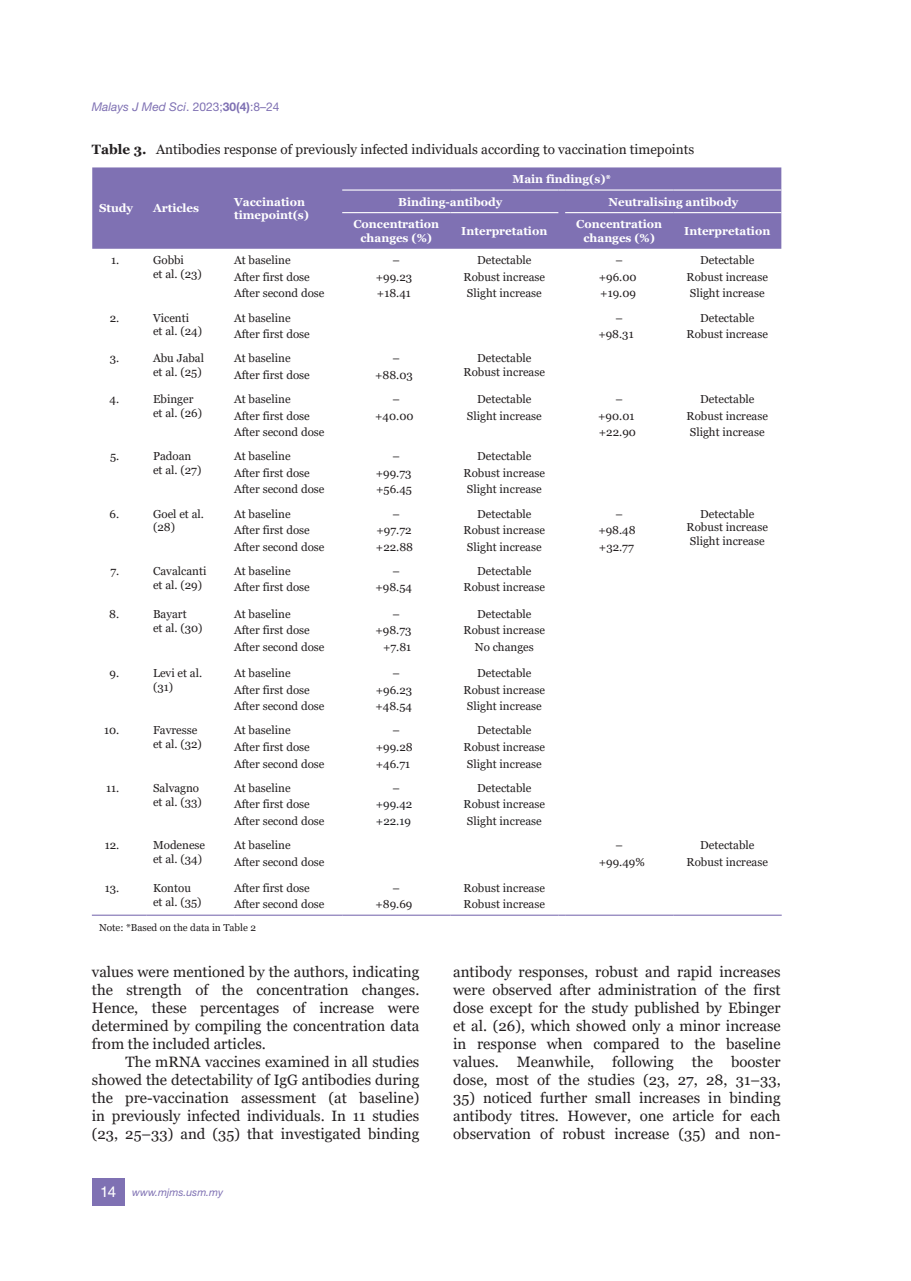
<style>
.page{position:relative;width:911px;height:1281px;background:#fff}
.page>*{position:absolute;margin:0;border:0;box-sizing:border-box;transform-origin:0 0}
.t1{font:15px/18px "Georgia";color:#231f20;text-align:justify}
.t2{font:13.5px "Georgia";color:#231f20}
.t3{font:italic 12px "Helvetica Neue LT Std";color:#7f71b3}
.t4{font:11.55px/16.5px "Georgia";color:#231f20;text-align:center}
.t5{font:700 11.55px/13.8px "Georgia";color:#fff;text-align:center}
.t6{font:11.55px/16.5px "Georgia";color:#202124}
.t7{font:italic 10.5px "Helvetica Neue LT Std";color:#7f71b3}
.t8{font:10.05px "Georgia";color:#231f20}
.s1{font-style:normal}
.s2{font-weight:700;font-style:normal}
.s3{font-weight:700}
.s4{color:#202124}
.s5{font-family:"Helvetica LT Std";font-style:normal;font-size:15px;color:#fff}
</style>
<div class="page">
<div style="left:92px;top:1178px;width:32px;height:27px;background:#7f71b3"></div>
<div style="left:92px;top:167px;width:689px;height:82px;background:#7f71b3"></div>
<hr style="left:342px;top:189px;width:108px;height:1px;background:#fff">
<hr style="left:450px;top:189px;width:108px;height:1px;background:#fff">
<hr style="left:565px;top:189px;width:108px;height:1px;background:#fff">
<hr style="left:673px;top:189px;width:108px;height:1px;background:#fff">
<hr style="left:342px;top:212px;width:108px;height:1px;background:#fff">
<hr style="left:450px;top:212px;width:108px;height:1px;background:#fff">
<hr style="left:565px;top:212px;width:108px;height:1px;background:#fff">
<hr style="left:673px;top:212px;width:108px;height:1px;background:#fff">
<hr style="left:92px;top:914px;width:54px;height:1px;background:#7f71b3">
<hr style="left:146px;top:914px;width:88px;height:1px;background:#7f71b3">
<hr style="left:234px;top:914px;width:108px;height:1px;background:#7f71b3">
<hr style="left:342px;top:914px;width:108px;height:1px;background:#7f71b3">
<hr style="left:450px;top:914px;width:108px;height:1px;background:#7f71b3">
<hr style="left:565px;top:914px;width:108px;height:1px;background:#7f71b3">
<hr style="left:673px;top:914px;width:108px;height:1px;background:#7f71b3">
<p class="t3" style="left:92px;top:100px;width:189px">Malays J Med Sci<span class="s1">. 2023;</span><span class="s2">30(4)</span><span class="s1">:8–24</span></p>
<p class="t2" style="left:92px;top:141px;width:603px"><span class="s3">Table 3.</span> Antibodies response of previously infected individuals according to vaccination timepoints</p>
<p class="t5" style="left:99px;top:201px;width:36px">Study</p>
<p class="t5" style="left:153px;top:201px;width:48px">Articles</p>
<p class="t5" style="left:234px;top:195px;width:76px;text-align:left">Vaccination timepoint(s)</p>
<p class="t5" style="left:512px;top:172px;width:100px">Main finding(s)*</p>
<p class="t5" style="left:398px;top:195px;width:106px">Binding-antibody</p>
<p class="t5" style="left:608px;top:195px;width:131px">Neutralising antibody</p>
<p class="t5" style="left:353px;top:217px;width:87px">Concentration changes (%)</p>
<p class="t5" style="left:461px;top:224px;width:87px">Interpretation</p>
<p class="t5" style="left:576px;top:217px;width:87px">Concentration changes (%)</p>
<p class="t5" style="left:684px;top:224px;width:87px">Interpretation</p>
<p class="t4" style="left:111px;top:252px;width:10px">1.</p>
<p class="t4" style="left:153px;top:253px;width:50px;line-height:13.8px;text-align:left">Gobbi<br>et al. (23)</p>
<p class="t4" style="left:234px;top:252px;width:92px;text-align:left">At baseline<br>After first dose<br>After second dose</p>
<p class="t4" style="left:375px;top:252px;width:38px">– +99.23 +18.41</p>
<p class="t4" style="left:463px;top:252px;width:83px">Detectable<br>Robust increase<br>Slight increase</p>
<p class="t4" style="left:598px;top:252px;width:39px">– +96.00 +19.09</p>
<p class="t4" style="left:686px;top:252px;width:83px">Detectable<br>Robust increase<br>Slight increase</p>
<p class="t4" style="left:110px;top:309px;width:11px">2.</p>
<p class="t4" style="left:153px;top:311px;width:51px;line-height:13.8px;text-align:left">Vicenti<br>et al. (24)</p>
<p class="t4" style="left:234px;top:309px;width:77px;text-align:left">At baseline<br>After first dose</p>
<p class="t4" style="left:598px;top:309px;width:37px">– +98.31</p>
<p class="t4" style="left:686px;top:309px;width:83px">Detectable<br>Robust increase</p>
<p class="t4" style="left:110px;top:350px;width:11px">3.</p>
<p class="t4" style="left:153px;top:351px;width:53px;line-height:13.8px;text-align:left">Abu Jabal et al. (25)</p>
<p class="t4" style="left:234px;top:350px;width:77px;text-align:left">At baseline<br>After first dose</p>
<p class="t4" style="left:375px;top:350px;width:39px">– +88.03</p>
<p class="t4" style="left:463px;top:351px;width:83px;line-height:13.8px">Detectable<br>Robust increase</p>
<p class="t4" style="left:110px;top:391px;width:11px">4.</p>
<p class="t4" style="left:153px;top:392px;width:51px;line-height:13.8px;text-align:left">Ebinger et al. (26)</p>
<p class="t4" style="left:234px;top:391px;width:92px;text-align:left">At baseline<br>After first dose<br>After second dose</p>
<p class="t4" style="left:375px;top:391px;width:40px">– +40.00</p>
<p class="t4" style="left:467px;top:391px;width:76px">Detectable<br>Slight increase</p>
<p class="t4" style="left:598px;top:391px;width:39px">– +90.01 +22.90</p>
<p class="t4" style="left:686px;top:391px;width:83px">Detectable<br>Robust increase<br>Slight increase</p>
<p class="t4" style="left:110px;top:448px;width:11px">5.</p>
<p class="t4" style="left:153px;top:449px;width:50px;line-height:13.8px;text-align:left">Padoan et al. (27)</p>
<p class="t4" style="left:234px;top:448px;width:92px;text-align:left">At baseline<br>After first dose<br>After second dose</p>
<p class="t4" style="left:375px;top:448px;width:38px">– +99.73 +56.45</p>
<p class="t4" style="left:463px;top:448px;width:83px">Detectable<br>Robust increase<br>Slight increase</p>
<p class="t4" style="left:110px;top:505px;width:11px">6.</p>
<p class="t4" style="left:153px;top:507px;width:52px;line-height:13.8px;text-align:left">Goel et al. (28)</p>
<p class="t4" style="left:234px;top:505px;width:92px;text-align:left">At baseline<br>After first dose<br>After second dose</p>
<p class="t4" style="left:376px;top:505px;width:39px">– +97.72 +22.88</p>
<p class="t4" style="left:463px;top:505px;width:83px">Detectable<br>Robust increase<br>Slight increase</p>
<p class="t4" style="left:598px;top:505px;width:39px">– +98.48 +32.77</p>
<p class="t4" style="left:686px;top:507px;width:83px;line-height:13.8px">Detectable<br>Robust increase<br>Slight increase</p>
<p class="t4" style="left:110px;top:562px;width:10px">7.</p>
<p class="t4" style="left:153px;top:564px;width:55px;line-height:13.8px;text-align:left">Cavalcanti et al. (29)</p>
<p class="t4" style="left:234px;top:562px;width:77px;text-align:left">At baseline<br>After first dose</p>
<p class="t4" style="left:375px;top:562px;width:38px">– +98.54</p>
<p class="t4" style="left:463px;top:562px;width:83px">Detectable<br>Robust increase</p>
<p class="t4" style="left:109px;top:605px;width:12px">8.</p>
<p class="t4" style="left:153px;top:607px;width:51px;line-height:13.8px;text-align:left">Bayart<br>et al. (30)</p>
<p class="t4" style="left:234px;top:605px;width:92px;text-align:left">At baseline<br>After first dose<br>After second dose</p>
<p class="t4" style="left:392px;top:605px;width:9px">–</p>
<p class="t4" style="left:463px;top:605px;width:83px">Detectable<br>Robust increase<br>No changes</p>
<p class="t4" style="left:375px;top:622px;width:38px">+98.73</p>
<p class="t4" style="left:383px;top:638px;width:30px">+7.81</p>
<p class="t4" style="left:110px;top:665px;width:11px">9.</p>
<p class="t4" style="left:153px;top:666px;width:51px;line-height:13.8px;text-align:left">Levi et al. (31)</p>
<p class="t4" style="left:234px;top:665px;width:92px;text-align:left">At baseline<br>After first dose<br>After second dose</p>
<p class="t4" style="left:375px;top:665px;width:38px">– +96.23 +48.54</p>
<p class="t4" style="left:463px;top:665px;width:83px">Detectable<br>Robust increase<br>Slight increase</p>
<p class="t4" style="left:104px;top:722px;width:17px">10.</p>
<p class="t4" style="left:153px;top:723px;width:50px;line-height:13.8px;text-align:left">Favresse et al. (32)</p>
<p class="t4" style="left:234px;top:722px;width:92px;text-align:left">At baseline<br>After first dose<br>After second dose</p>
<p class="t4" style="left:375px;top:722px;width:38px">– +99.28 +46.71</p>
<p class="t4" style="left:463px;top:722px;width:83px">Detectable<br>Robust increase<br>Slight increase</p>
<p class="t4" style="left:106px;top:779px;width:15px">11.</p>
<p class="t4" style="left:153px;top:781px;width:50px;line-height:13.8px;text-align:left">Salvagno et al. (33)</p>
<p class="t4" style="left:234px;top:779px;width:92px;text-align:left">At baseline<br>After first dose<br>After second dose</p>
<p class="t4" style="left:392px;top:779px;width:9px">–</p>
<p class="t4" style="left:463px;top:779px;width:83px">Detectable<br><span class="s4">Robust in</span>crease<br>Slight inc<span class="s4">rease</span></p>
<p class="t6" style="left:375px;top:796px;width:38px">+99.42 +22.19</p>
<p class="t4" style="left:105px;top:836px;width:16px">12.</p>
<p class="t4" style="left:153px;top:838px;width:54px;line-height:13.8px;text-align:left">Modenese et al. (34)</p>
<p class="t4" style="left:234px;top:836px;width:92px;text-align:left">At baseline<br>After second dose</p>
<p class="t4" style="left:598px;top:836px;width:48px">– +99.49%</p>
<p class="t4" style="left:686px;top:836px;width:83px">Detectable<br>Robust increase</p>
<p class="t4" style="left:105px;top:879px;width:16px">13.</p>
<p class="t4" style="left:153px;top:881px;width:50px;line-height:13.8px;text-align:left">Kontou et al. (35)</p>
<p class="t4" style="left:234px;top:879px;width:92px;text-align:left">After first dose<br>After second dose</p>
<p class="t4" style="left:375px;top:879px;width:39px">– +89.69</p>
<p class="t4" style="left:463px;top:879px;width:83px;text-align:left">Robust increase<br>Robust increase</p>
<p class="t8" style="left:99px;top:921px;width:158px">Note: *Based on the data in Table 2</p>
<p class="t1" style="left:92px;top:963px;width:329px">values were mentioned by the authors, indicating the strength of the concentration changes.<br>Hence, these percentages of increase were determined by compiling the concentration data from the included articles.</p>
<p class="t1" style="left:92px;top:1053px;width:329px;text-indent:34px">The mRNA vaccines examined in all studies showed the detectability of IgG antibodies during the pre-vaccination assessment (at baseline) in previously infected individuals. In 11 studies (23, 25–33) and (35) that investigated binding</p>
<p class="t1" style="left:453px;top:963px;width:329px">antibody responses, robust and rapid increases were observed after administration of the first dose except for the study published by Ebinger et al. (26), which showed only a minor increase in response when compared to the baseline values. Meanwhile, following the booster dose, most of the studies (23, 27, 28, 31–33,</p>
<p class="t1" style="left:453px;top:1089px;width:329px">35) noticed further small increases in binding antibody titres. However, one article for each observation of robust increase (35) and non-</p>
<p class="t7" style="left:100px;top:1185px;width:125px"><span class="s5">14</span> www.mjms.usm.my</p>
</div>
